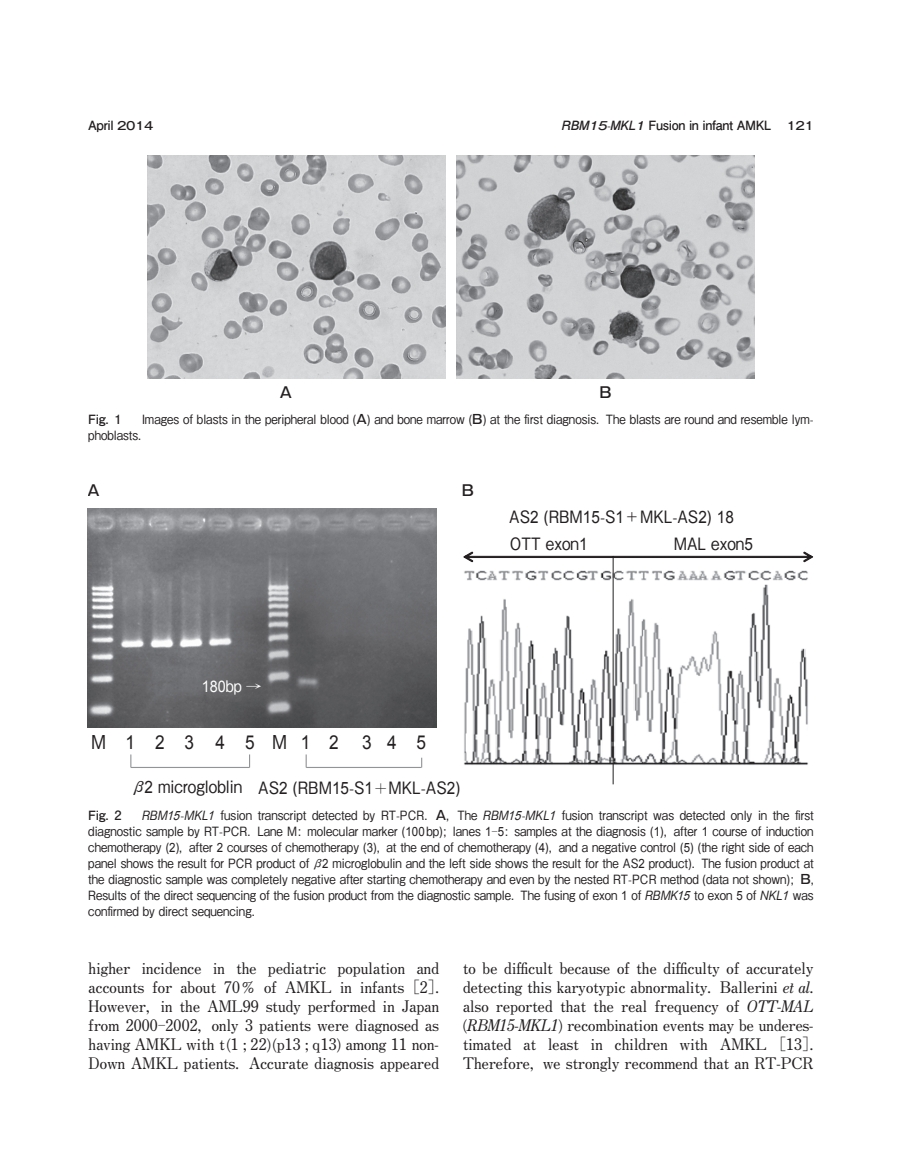
<style>
.page{position:relative;width:902px;height:1166px;background:#fff}
.page>*{position:absolute;margin:0;border:0;box-sizing:border-box;transform-origin:0 0}
.t1{font:19.2px "Arial";letter-spacing:1.155em;color:#231f20;scale:.9 1}
.t2{font:500 16.95px/27px "Gothic BBB Pr 5";color:#231f20;scale:.9 1}
.t3{font:700 15.9px/19.2px "Futo Min A101 Pr 5";letter-spacing:-.03em;color:#231f20;text-align:justify}
.t4{font:15.9px "Arial";color:#fff;scale:.9 1}
.t5{font:500 14.85px "Gothic MB101 Pr 5";color:#231f20}
._10_-_別組_図_表題{font:500 12.75px/15.9px "Gothic BBB Pr 5";color:#231f20;text-align:justify;scale:.9 1}
._07_-_トップ_柱文字{font:700 12.75px "Futo Go B101 Pr 5";letter-spacing:-.03em;color:#231f20}
._10_-_別組_図_表題-2{font:700 12.75px "Futo Go B101 Pr 5";letter-spacing:-.03em;color:#231f20}
.t6{font:500 11.25px "Gothic MB101 Pr 5";color:#231f20;scale:1.1 1}
.s1{font-family:"Gothic MB101 Pr 5";font-weight:500;font-size:11.25px}
.s2{font-family:"indd hoso minchou";font-weight:400}
.s3{font-family:"Gothic MB101 Pr 5"}
.s4{font-family:"Arial";font-weight:400}
.s5{font-family:"Gothic BBB Pr 5";font-weight:500}
.s6{font-family:"indd hoso minchou"}
.s7{font-family:"indd hoso minchou";font-weight:400;font-size:15.3px}
.s8{font-family:"Arial";font-weight:400;font-style:italic}
</style>
<div class="page">
<img style="left:148px;top:155px;width:297px;height:223px">
<img style="left:456px;top:155px;width:298px;height:224px">
<img style="left:87px;top:508px;width:349px;height:219px">
<img style="left:464px;top:566px;width:344px;height:200px">
<hr style="left:131px;top:766px;width:118px;height:1px;background:#929497">
<svg style="left:130px;top:754px;width:1px;height:13px"></svg>
<svg style="left:249px;top:754px;width:1px;height:13px"></svg>
<hr style="left:306px;top:766px;width:115px;height:1px;background:#929497">
<svg style="left:305px;top:754px;width:2px;height:13px"></svg>
<hr style="left:612px;top:556px;width:1px;height:228px;background:#231f20">
<svg style="left:464px;top:552px;width:348px;height:9px"></svg>
<p class="_07_-_トップ_柱文字" style="left:88px;top:115px;width:67px">April <span class="s1">2014</span></p>
<p class="_07_-_トップ_柱文字" style="left:561px;top:115px;width:211px">RBM<span class="s1">15</span><span class="s2">-</span>MKL<span class="s1">1</span> Fusion in infant AMKL</p>
<p class="t6" style="left:786px;top:117px;width:26px">121</p>
<p class="t5" style="left:280px;top:379px;width:14px">A</p>
<p class="t5" style="left:599px;top:379px;width:14px">B</p>
<p class="_10_-_別組_図_表題-2" style="left:88px;top:409px;width:35px">Fig. 1</p>
<p class="_10_-_別組_図_表題" style="left:142px;top:410px;width:747px">Images of blasts in the peripheral blood (<span class="s3">A</span>) and bone marrow (<span class="s3">B</span>) at the first diagnosis. The blasts are round and resemble lym<span class="s2">-</span></p>
<p class="_10_-_別組_図_表題" style="left:88px;top:426px;width:60px">phoblasts.</p>
<p class="t5" style="left:87px;top:477px;width:14px">A</p>
<p class="t5" style="left:462px;top:477px;width:14px">B</p>
<p class="t2" style="left:509px;top:501px;width:251px">AS<span class="s4">2</span> (RBM<span class="s4">15</span><span class="s2">-</span>S<span class="s4">1</span><span class="s2">+</span>MKL<span class="s2">-</span>AS<span class="s4">2</span>) <span class="s4">18<br></span>OTT exon<span class="s4">1</span></p>
<p class="t2" style="left:673px;top:529px;width:89px">MAL exon<span class="s4">5</span></p>
<p class="t4" style="left:202px;top:675px;width:68px">180<span class="s5">bp</span> <span class="s6">→</span></p>
<p class="t1" style="left:91px;top:729px;width:373px"><span class="s5">M</span>12345<span class="s5">M</span>12 345</p>
<p class="t2" style="left:130px;top:772px;width:368px"><span class="s2">β</span><span class="s4">2</span> microgloblin AS<span class="s4">2</span> (RBM<span class="s4">15</span><span class="s2">-</span>S<span class="s4">1</span><span class="s7">＋</span>MKL<span class="s2">-</span>AS<span class="s4">2</span>)</p>
<p class="_10_-_別組_図_表題" style="left:88px;top:805px;width:807px;text-indent:54px">RBM<span class="s8">15</span><span class="s2">-</span>MKL<span class="s8">1</span> fusion transcript detected by RT<span class="s2">-</span>PCR. <span class="s3">A</span>, The RBM<span class="s8">15</span><span class="s2">-</span>MKL<span class="s8">1</span> fusion transcript was detected only in the first diagnostic sample by RT<span class="s2">-</span>PCR. Lane M: molecular marker (<span class="s4">100</span> bp); lanes <span class="s4">1</span><span class="s2">-</span><span class="s4">5</span>: samples at the diagnosis (<span class="s4">1</span>), after <span class="s4">1</span> course of induction chemotherapy (<span class="s4">2</span>), after <span class="s4">2</span> courses of chemotherapy (<span class="s4">3</span>), at the end of chemotherapy (<span class="s4">4</span>), and a negative control (<span class="s4">5</span>) (the right side of each panel shows the result for PCR product of <span class="s2">β</span><span class="s4">2</span> microglobulin and the left side shows the result for the AS<span class="s4">2</span> product). The fusion product at the diagnostic sample was completely negative after starting chemotherapy and even by the nested RT<span class="s2">-</span>PCR method (data not shown); <span class="s3">B</span>, Results of the direct sequencing of the fusion product from the diagnostic sample. The fusing of exon <span class="s4">1</span> of RBMK<span class="s8">15</span>to exon <span class="s4">5</span> of NKL<span class="s8">1</span>was confirmed by direct sequencing.</p>
<p class="_10_-_別組_図_表題-2" style="left:88px;top:804px;width:35px">Fig. 2</p>
<p class="t3" style="left:88px;top:956px;width:352px">higher incidence in the pediatric population and accounts for about 70<span class="s2">ｵ</span> of AMKL in infants <span class="s2">[</span>2<span class="s2">]</span>.<br>However, in the AML99 study performed in Japan from 2000<span class="s2">-</span>2002, only 3 patients were diagnosed as having AMKL with t(1 ; 22)(p13 ; q13) among 11 non<span class="s2">-</span>Down AMKL patients. Accurate diagnosis appeared</p>
<p class="t3" style="left:462px;top:956px;width:353px">to be difficult because of the difficulty of accurately detecting this karyotypic abnormality. Ballerini et al. also reported that the real frequency of OTT<span class="s2">-</span>MAL (RBM15<span class="s2">-</span>MKL1) recombination events may be underes&shy;timated at least in children with AMKL <span class="s2">[</span>13<span class="s2">]</span>.<br>Therefore, we strongly recommend that an RT<span class="s2">-</span>PCR</p>
</div>
